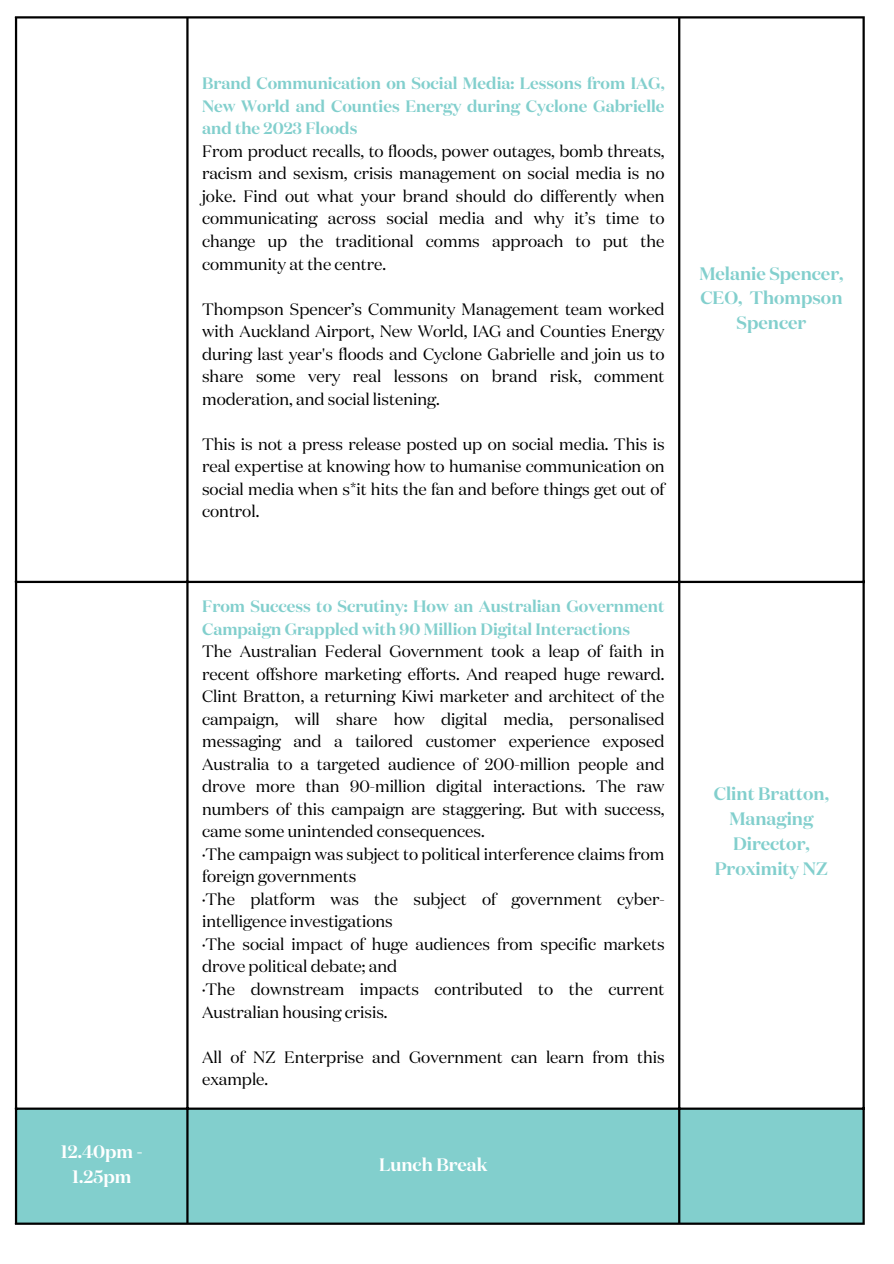
<style>
.page{position:relative;width:894px;height:1264px;background:#fff}
.page>*{position:absolute;margin:0;border:0;box-sizing:border-box;transform-origin:0 0}
.t1{font:600 18px/24.8px "Domaine Display";color:#82cfcd;text-align:center}
.t2{font:600 18px/24.8px "Domaine Display";color:#fff;text-align:center}
.t3{font:16.5px/22.5px "Domaine Display";color:#000}
.t4{font:600 16.5px/22.5px "Domaine Display";color:#82cfcd;text-align:justify}
</style>
<div class="page">
<div style="left:17px;top:1109px;width:845px;height:113px;background:#82cfcd"></div>
<hr style="left:15px;top:19px;width:2px;height:1203px;background:#000">
<hr style="left:186px;top:19px;width:2px;height:1203px;background:#000">
<hr style="left:678px;top:19px;width:2px;height:1203px;background:#000">
<hr style="left:862px;top:19px;width:2px;height:1203px;background:#000">
<hr style="left:15px;top:16px;width:849px;height:3px;background:#000">
<hr style="left:15px;top:581px;width:849px;height:2px;background:#000">
<hr style="left:15px;top:1107px;width:849px;height:2px;background:#000">
<hr style="left:15px;top:1222px;width:849px;height:2px;background:#000">
<p class="t4" style="left:202px;top:74px;width:464px">Brand Communication on Social Media: Lessons from IAG, New World and Counties Energy during Cyclone Gabrielle and the 2023 Floods</p>
<p class="t3" style="left:202px;top:141px;width:464px;text-align:justify">From product recalls, to floods, power outages, bomb threats, racism and sexism, crisis management on social media is no joke. Find out what your brand should do differently when communicating across social media and why it’s time to change up the traditional comms approach to put the community at the centre.</p>
<p class="t3" style="left:202px;top:299px;width:464px;text-align:justify">Thompson Spencer’s Community Management team worked with Auckland Airport, New World, IAG and Counties Energy during last year's floods and Cyclone Gabrielle and join us to share some very real lessons on brand risk, comment moderation, and social listening.</p>
<p class="t3" style="left:202px;top:434px;width:464px;text-align:justify">This is not a press release posted up on social media. This is real expertise at knowing how to humanise communication on social media when s*it hits the fan and before things get out of control.</p>
<p class="t4" style="left:202px;top:596px;width:464px">From Success to Scrutiny: How an Australian Government<br>Campaign Grappled with 90 Million Digital Interactions</p>
<p class="t3" style="left:202px;top:641px;width:464px;text-align:justify">The Australian Federal Government took a leap of faith in recent offshore marketing efforts. And reaped huge reward.<br>Clint Bratton, a returning Kiwi marketer and architect of the campaign, will share how digital media, personalised messaging and a tailored customer experience exposed Australia to a targeted audience of 200-million people and drove more than 90-million digital interactions. The raw numbers of this campaign are staggering. But with success, came some unintended consequences.</p>
<p class="t3" style="left:202px;top:844px;width:464px">·The campaign was subject to political interference claims from foreign governments</p>
<p class="t3" style="left:202px;top:889px;width:464px">·The platform was the subject of government cyber&shy;intelligence investigations</p>
<p class="t3" style="left:202px;top:934px;width:464px">·The social impact of huge audiences from specific markets drove political debate; and</p>
<p class="t3" style="left:202px;top:979px;width:464px">·The downstream impacts contributed to the current<br>Australian housing crisis.</p>
<p class="t3" style="left:202px;top:1046px;width:464px">All of NZ Enterprise and Government can learn from this example.</p>
<p class="t2" style="left:61px;top:1140px;width:83px">12.40pm -<br>1.25pm</p>
<p class="t2" style="left:379px;top:1153px;width:110px">Lunch Break</p>
<p class="t1" style="left:699px;top:262px;width:145px">Melanie Spencer,<br>CEO, Thompson<br>Spencer</p>
<p class="t1" style="left:713px;top:782px;width:117px">Clint Bratton,<br>Managing<br>Director,<br>Proximity NZ</p>
</div>
